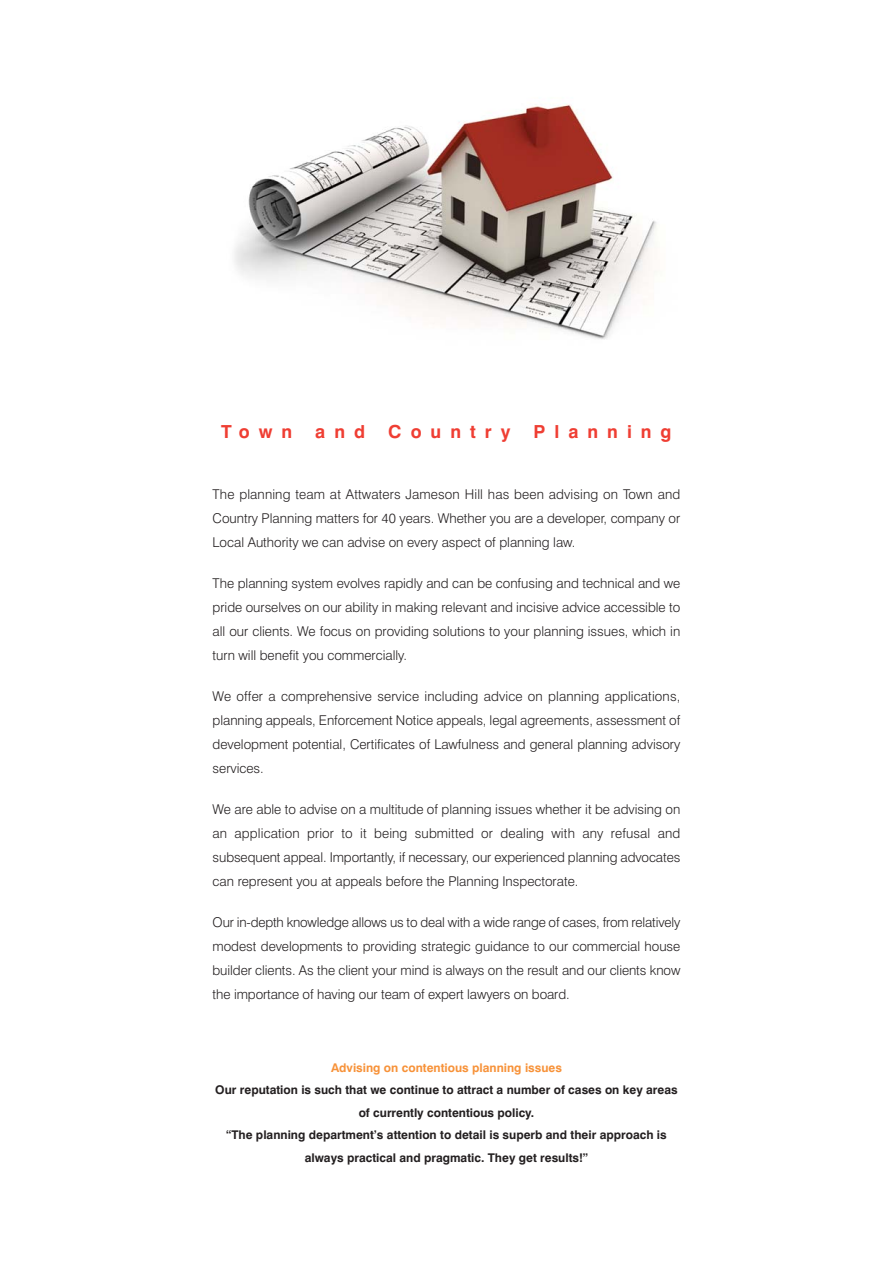
<style>
.page{position:relative;width:893px;height:1263px;background:#fff}
.page>*{position:absolute;margin:0;border:0;box-sizing:border-box;transform-origin:0 0}
.t1{font:700 18px "Swiss 721 BT";letter-spacing:.5em;color:#ef3e33}
.t2{font:300 13.5px/24px "Swiss 721 BT";color:#231f20;text-align:justify}
.t3{font:700 12px/22.5px "Swiss 721 BT";color:#231f20;text-align:center}
.t4{font:700 12px "Swiss 721 BT";color:#f79239}
</style>
<div class="page">
<img style="left:234px;top:103px;width:423px;height:237px">
<h1 class="t1" style="left:221px;top:425px;width:72px">Town</h1>
<h1 class="t1" style="left:315px;top:425px;width:51px">and</h1>
<h1 class="t1" style="left:388px;top:425px;width:124px">Country</h1>
<h1 class="t1" style="left:533px;top:425px;width:140px">Planning</h1>
<p class="t2" style="left:213px;top:484px;width:469px">The planning team at Attwaters Jameson Hill has been advising on Town and Country Planning matters for 40 years. Whether you are a developer, company or Local Authority we can advise on every aspect of planning law.</p>
<p class="t2" style="left:213px;top:573px;width:469px">The planning system evolves rapidly and can be confusing and technical and we pride ourselves on our ability in making relevant and incisive advice accessible to all our clients. We focus on providing solutions to your planning issues, which in turn will benefit you commercially.</p>
<p class="t2" style="left:213px;top:686px;width:469px">We offer a comprehensive service including advice on planning applications, planning appeals, Enforcement Notice appeals, legal agreements, assessment of development potential, Certificates of Lawfulness and general planning advisory services.</p>
<p class="t2" style="left:213px;top:799px;width:469px">We are able to advise on a multitude of planning issues whether it be advising on an application prior to it being submitted or dealing with any refusal and subsequent appeal. Importantly, if necessary, our experienced planning advocates can represent you at appeals before the Planning Inspectorate.</p>
<p class="t2" style="left:213px;top:912px;width:469px">Our in-depth knowledge allows us to deal with a wide range of cases, from relatively modest developments to providing strategic guidance to our commercial house builder clients. As the client your mind is always on the result and our clients know the importance of having our team of expert lawyers on board.</p>
<p class="t4" style="left:331px;top:1063px;width:232px">Advising on contentious planning issues</p>
<p class="t3" style="left:215px;top:1080px;width:464px">Our reputation is such that we continue to attract a number of cases on key areas of currently contentious policy.<br>“The planning department’s attention to detail is superb and their approach is always practical and pragmatic. They get results!”</p>
</div>
